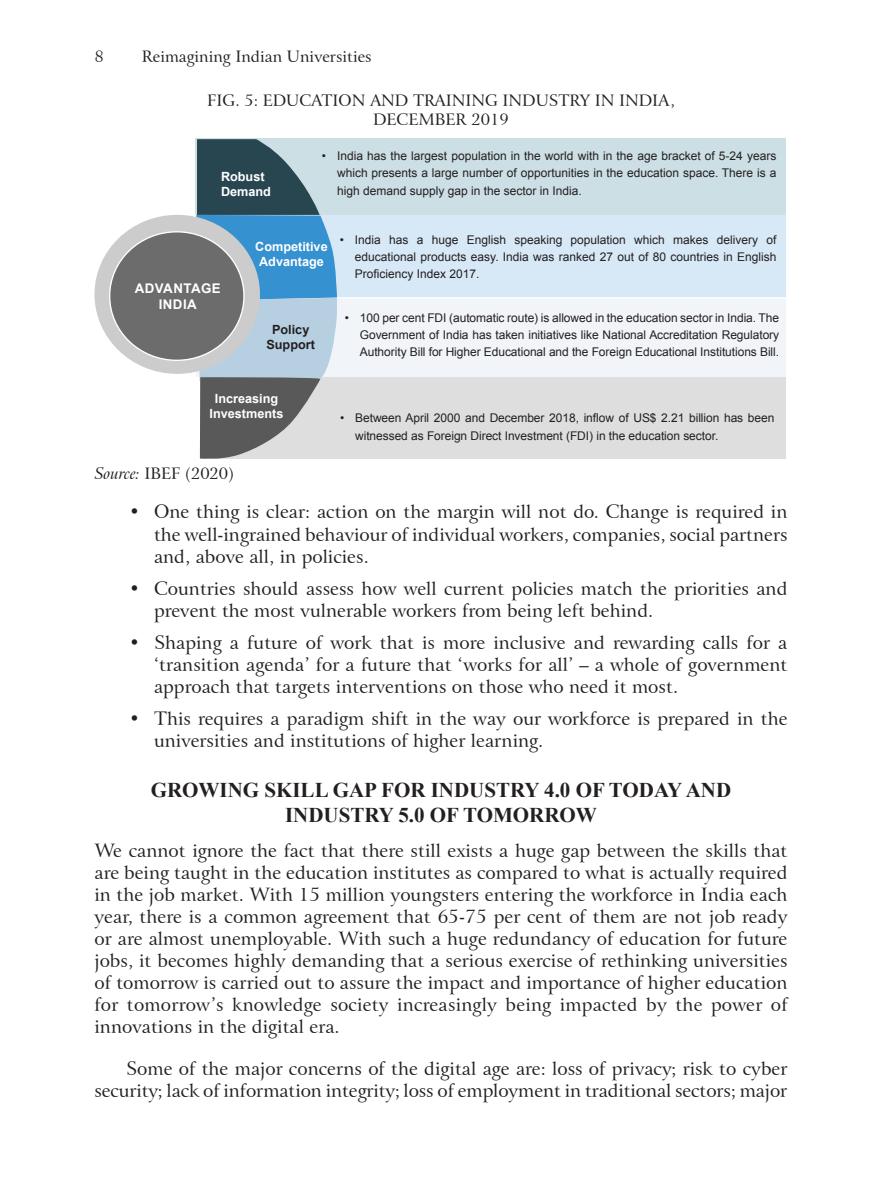
<style>
.page{position:relative;width:882px;height:1197px;background:#fff}
.page>*{position:absolute;margin:0;border:0;box-sizing:border-box;transform-origin:0 0}
.center_head{font:700 21px/25.2px "Times New Roman";color:#231f20;text-align:center}
.First_Para{font:18.38px/22.1px "Arrus BT";color:#231f20;text-align:justify}
.Bullet{font:18.38px/22.1px "Arrus BT";color:#231f20;text-align:justify}
.Body_text{font:18.38px/22.1px "Arrus BT";letter-spacing:-.005em;color:#231f20;text-align:right}
.Fig__Caption{font:15.75px/18.9px "Arrus BT";color:#231f20;text-align:center}
.Source{font:15.75px "Arrus BT";letter-spacing:-.005em;color:#231f20}
.t1{font:700 13.3px/15.9px "Arial";letter-spacing:.035em;color:#fff;text-align:center}
.t2{font:700 12.6px "Arial";color:#fff}
.t3{font:700 12.6px/15.2px "Arial";color:#231f20;text-align:center}
.t4{font:12.08px/17.3px "Arial";letter-spacing:-.005em;color:#231f20;text-align:justify}
.s1{font-style:italic}
</style>
<div class="page">
<div style="left:196px;top:294px;width:590px;height:83px;background:#f1f4f9"></div>
<div style="left:196px;top:213px;width:592px;height:86px;background:#d7e9f7;border:1px solid #fff"></div>
<div style="left:201px;top:377px;width:585px;height:82px;background:#dedede"></div>
<div style="left:196px;top:138px;width:590px;height:77px;background:#ccdfe5"></div>
<svg style="left:196px;top:139px;width:141px;height:320px"></svg>
<div style="left:95px;top:215px;width:165px;height:159px;background:#ccc;border-radius:50%"></div>
<div style="left:110px;top:232px;width:134px;height:128px;background:#6c6c6c;border-radius:50%"></div>
<h3 class="Fig__Caption" style="left:94px;top:48px;width:11px">8</h3>
<h3 class="Fig__Caption" style="left:142px;top:48px;width:231px">Reimagining Indian Universities</h3>
<p class="Fig__Caption" style="left:207px;top:92px;width:469px">FIG. 5: EDUCATION AND TRAINING INDUSTRY IN INDIA,<br>DECEMBER 2019</p>
<p class="t4" style="left:337px;top:147px;width:441px;text-indent:-15px">• India has the largest population in the world with in the age bracket of 5-24 years which presents a large number of opportunities in the education space. There is a high demand supply gap in the sector in India.</p>
<p class="t4" style="left:355px;top:231px;width:423px;text-indent:-15px">• India has a huge English speaking population which makes delivery of educational products easy. India was ranked 27 out of 80 countries in English Proficiency Index 2017.</p>
<p class="t4" style="left:360px;top:309px;width:421px;text-indent:-15px">• 100 per cent FDI (automatic route) is allowed in the education sector in India. The Government of India has taken initiatives like National Accreditation Regulatory Authority Bill for Higher Educational and the Foreign Educational Institutions Bill.</p>
<p class="t2" style="left:221px;top:168px;width:45px">Robust</p>
<p class="t2" style="left:221px;top:183px;width:51px">Demand</p>
<p class="t2" style="left:255px;top:238px;width:74px">Competitive</p>
<p class="t2" style="left:259px;top:253px;width:66px">Advantage</p>
<p class="t1" style="left:135px;top:281px;width:88px">ADVANTAGE<br>INDIA</p>
<p class="t3" style="left:266px;top:322px;width:50px">Policy<br>Support</p>
<p class="t2" style="left:215px;top:390px;width:65px">Increasing</p>
<p class="t2" style="left:210px;top:405px;width:75px">Investments</p>
<p class="Source" style="left:94px;top:463px;width:141px"><span class="s1">Source:</span> IBEF (2020)</p>
<p class="t4" style="left:355px;top:409px;width:421px;text-indent:-15px">• Between April 2000 and December 2018, inflow of US$ 2.21 billion has been witnessed as Foreign Direct Investment (FDI) in the education sector.</p>
<p class="Bullet" style="left:154px;top:501px;width:635px;text-indent:-25px">• One thing is clear: action on the margin will not do. Change is required in the well-ingrained behaviour of individual workers, companies, social partners and, above all, in policies.</p>
<p class="Bullet" style="left:154px;top:577px;width:635px;text-indent:-25px">• Countries should assess how well current policies match the priorities and prevent the most vulnerable workers from being left behind.</p>
<p class="Bullet" style="left:154px;top:631px;width:635px;text-indent:-25px">• Shaping a future of work that is more inclusive and rewarding calls for a ‘transition agenda’ for a future that ‘works for all’ – a whole of government approach that targets interventions on those who need it most.</p>
<p class="Bullet" style="left:154px;top:707px;width:635px;text-indent:-25px">• This requires a paradigm shift in the way our workforce is prepared in the universities and institutions of higher learning.</p>
<p class="center_head" style="left:151px;top:777px;width:582px">GROWING SKILL GAP FOR INDUSTRY 4.0 OF TODAY AND<br>INDUSTRY 5.0 OF TOMORROW</p>
<p class="First_Para" style="left:94px;top:839px;width:695px">We cannot ignore the fact that there still exists a huge gap between the skills that are being taught in the education institutes as compared to what is actually required in the job market. With 15 million youngsters entering the workforce in India each year, there is a common agreement that 65-75 per cent of them are not job ready or are almost unemployable. With such a huge redundancy of education for future jobs, it becomes highly demanding that a serious exercise of rethinking universities of tomorrow is carried out to assure the impact and importance of higher education for tomorrow’s knowledge society increasingly being impacted by the power of innovations in the digital era.</p>
<p class="Body_text" style="left:94px;top:1058px;width:695px">Some of the major concerns of the digital age are: loss of privacy; risk to cyber security; lack of information integrity; loss of employment in traditional sectors; major</p>
</div>
